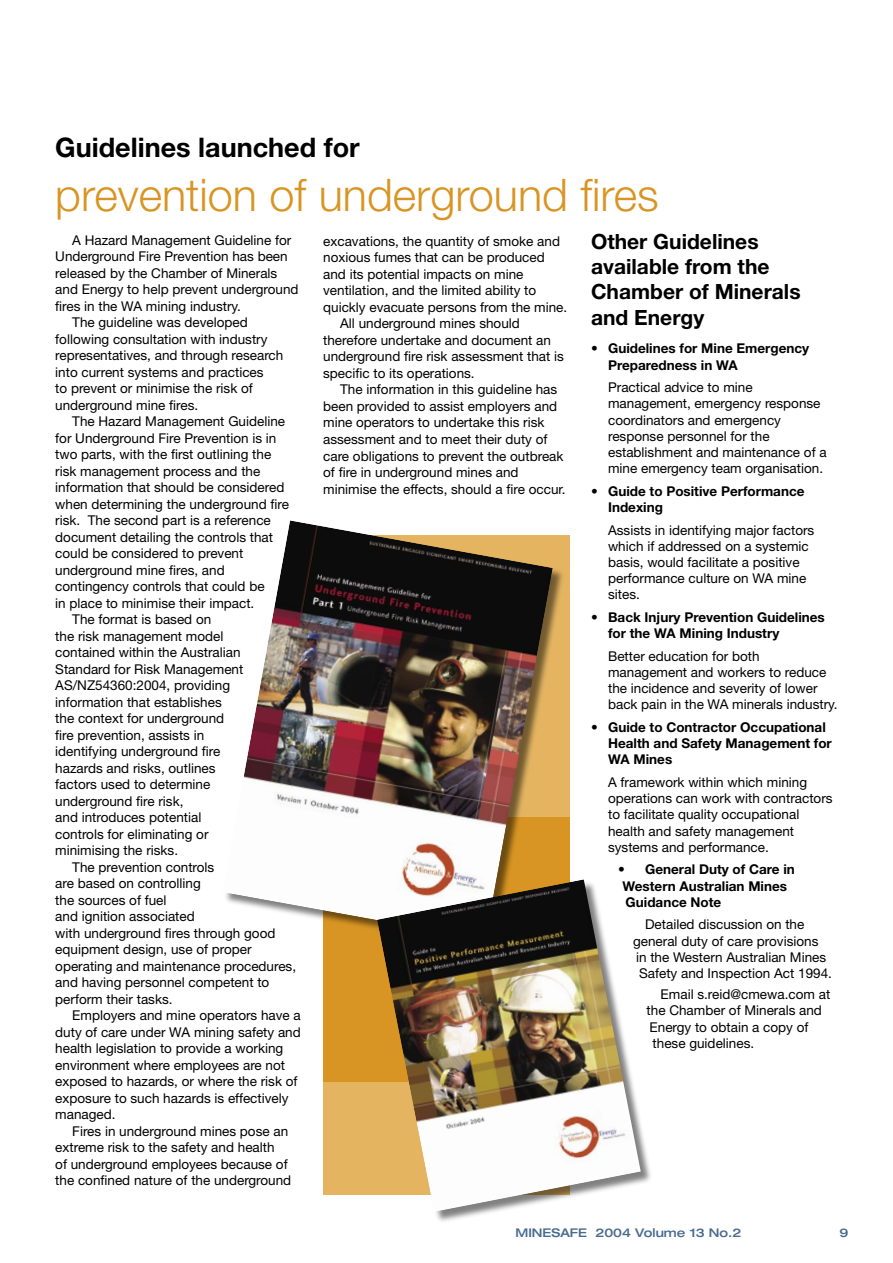
<style>
.page{position:relative;width:893px;height:1263px;background:#fff}
.page>*{position:absolute;margin:0;border:0;box-sizing:border-box;transform-origin:0 0}
.heading{font:300 45px "Helvetica Neue";color:#d89523}
.heading-2{font:700 27px "Helvetica Neue";color:#000}
.heading-3{font:700 21px/25.2px "Helvetica Neue";color:#000}
.body_text{font:13.5px/16.5px "Helvetica Neue";color:#000}
.dotpoint{font:13.5px/16.2px "Helvetica Neue";color:#000}
.dotpoint-2{font:700 13.5px/16.2px "Helvetica Neue";color:#000}
.t1{font:500 expanded 12px "Helvetica Neue";color:#496b8e}
</style>
<div class="page">
<div style="left:323px;top:536px;width:247px;height:659px;background:#e4b461"></div>
<div style="left:323px;top:817px;width:247px;height:264px;background:#d89523"></div>
<div style="left:223px;top:520px;width:342px;height:432px;background:#000;opacity:.5"></div>
<img style="left:223px;top:520px;width:330px;height:420px">
<div style="left:377px;top:879px;width:276px;height:345px;background:#000;opacity:.5"></div>
<img style="left:377px;top:879px;width:264px;height:333px">
<p class="heading-2" style="left:55px;top:131px;width:306px">Guidelines launched for</p>
<p class="heading" style="left:55px;top:168px;width:605px">prevention of underground fires</p>
<p class="body_text" style="left:55px;top:231px;width:245px;text-indent:17px">A Hazard Management Guideline for Underground Fire Prevention has been released by the Chamber of Minerals and Energy to help prevent underground fires in the WA mining industry.</p>
<p class="body_text" style="left:55px;top:314px;width:230px;text-indent:17px">The guideline was developed following consultation with industry representatives, and through research into current systems and practices<br>to prevent or minimise the risk of underground mine fires.</p>
<p class="body_text" style="left:55px;top:413px;width:235px;text-indent:17px">The Hazard Management Guideline for Underground Fire Prevention is in two parts, with the first outlining the risk management process and the information that should be considered when determining the underground fire risk. The second part is a reference document detailing the controls that could be considered to prevent underground mine fires, and contingency controls that could be<br>in place to minimise their impact.</p>
<p class="body_text" style="left:55px;top:611px;width:190px;text-indent:17px">The format is based on<br>the risk management model contained within the Australian<br>Standard for Risk Management<br>AS/NZ54360:2004, providing information that establishes the context for underground fire prevention, assists in identifying underground fire hazards and risks, outlines factors used to determine underground fire risk,<br>and introduces potential controls for eliminating or minimising the risks.</p>
<p class="body_text" style="left:55px;top:858px;width:242px;text-indent:17px">The prevention controls<br>are based on controlling<br>the sources of fuel<br>and ignition associated<br>with underground fires through good equipment design, use of proper operating and maintenance procedures, and having personnel competent to perform their tasks.</p>
<p class="body_text" style="left:55px;top:1007px;width:247px;text-indent:17px">Employers and mine operators have a duty of care under WA mining safety and health legislation to provide a working environment where employees are not exposed to hazards, or where the risk of exposure to such hazards is effectively managed.</p>
<p class="body_text" style="left:55px;top:1122px;width:237px;text-indent:17px">Fires in underground mines pose an extreme risk to the safety and health<br>of underground employees because of the confined nature of the underground</p>
<p class="body_text" style="left:323px;top:233px;width:246px">excavations, the quantity of smoke and noxious fumes that can be produced and its potential impacts on mine ventilation, and the limited ability to quickly evacuate persons from the mine.</p>
<p class="body_text" style="left:323px;top:315px;width:242px;text-indent:17px">All underground mines should therefore undertake and document an underground fire risk assessment that is specific to its operations.</p>
<p class="body_text" style="left:323px;top:381px;width:244px;text-indent:17px">The information in this guideline has been provided to assist employers and mine operators to undertake this risk assessment and to meet their duty of care obligations to prevent the outbreak of fire in underground mines and minimise the effects, should a fire occur.</p>
<p class="heading-3" style="left:591px;top:228px;width:211px">Other Guidelines available from the<br>Chamber of Minerals and Energy</p>
<p class="dotpoint-2" style="left:608px;top:340px;width:203px;text-indent:-17px">• Guidelines for Mine Emergency<br>Preparedness in WA</p>
<p class="dotpoint" style="left:608px;top:379px;width:220px">Practical advice to mine management, emergency response coordinators and emergency response personnel for the establishment and maintenance of a mine emergency team organisation.</p>
<p class="dotpoint-2" style="left:608px;top:483px;width:198px;text-indent:-17px">• Guide to Positive Performance<br>Indexing</p>
<p class="dotpoint" style="left:608px;top:521px;width:208px">Assists in identifying major factors which if addressed on a systemic basis, would facilitate a positive performance culture on WA mine sites.</p>
<p class="dotpoint-2" style="left:608px;top:609px;width:218px;text-indent:-17px">• Back Injury Prevention Guidelines for the WA Mining Industry</p>
<p class="dotpoint" style="left:608px;top:648px;width:231px">Better education for both management and workers to reduce the incidence and severity of lower back pain in the WA minerals industry.</p>
<p class="dotpoint-2" style="left:608px;top:719px;width:225px;text-indent:-17px">• Guide to Contractor Occupational<br>Health and Safety Management for<br>WA Mines</p>
<p class="dotpoint" style="left:608px;top:774px;width:226px">A framework within which mining operations can work with contractors to facilitate quality occupational health and safety management systems and performance.</p>
<p class="dotpoint-2" style="left:623px;top:861px;width:174px;text-indent:-4px">• General Duty of Care in<br>Western Australian Mines<br>Guidance Note</p>
<p class="dotpoint" style="left:645px;top:916px;width:161px">Detailed discussion on the</p>
<p class="dotpoint" style="left:633px;top:932px;width:187px">general duty of care provisions</p>
<p class="dotpoint" style="left:636px;top:949px;width:192px">in the Western Australian Mines</p>
<p class="dotpoint" style="left:639px;top:965px;width:194px">Safety and Inspection Act 1994.</p>
<p class="body_text" style="left:661px;top:985px;width:171px">Email s.reid@cmewa.com at</p>
<p class="body_text" style="left:647px;top:1002px;width:177px">the Chamber of Minerals and</p>
<p class="body_text" style="left:650px;top:1018px;width:160px">Energy to obtain a copy of</p>
<p class="body_text" style="left:653px;top:1035px;width:103px">these guidelines.</p>
<p class="t1" style="left:515px;top:1225px;width:227px">MINESAFE 2004 Volume 13 No.2</p>
<p class="t1" style="left:839px;top:1225px;width:10px">9</p>
</div>
